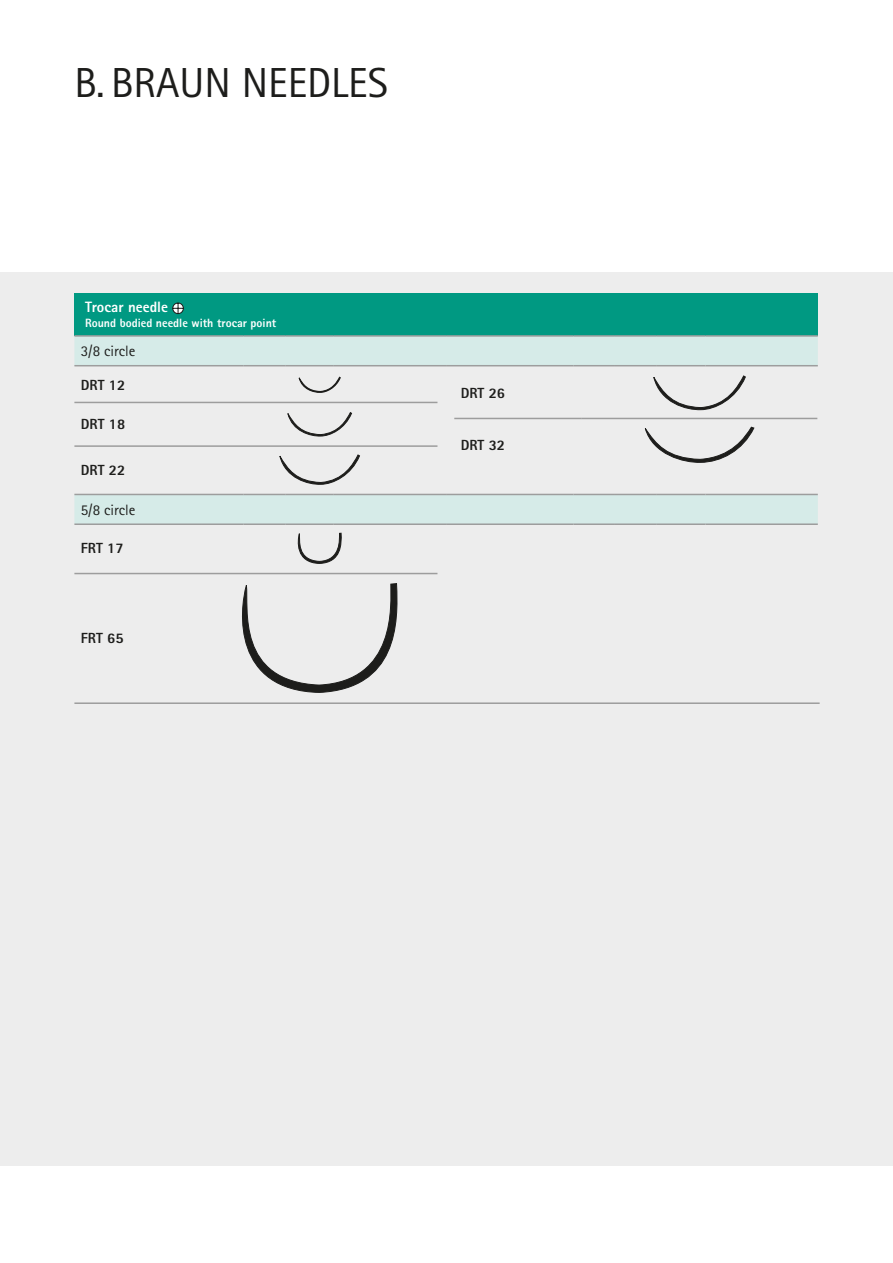
<style>
.page{position:relative;width:893px;height:1263px;background:#fff}
.page>*{position:absolute;margin:0;border:0;box-sizing:border-box;transform-origin:0 0}
.t1{font:42px "Rotis Sans Serif Pro";color:#1d1d1b}
.t2{font:15px "Rotis Sans Serif Pro";color:#1d1d1b}
.t3{font:800 15px "Rotis Sans Serif Pro";color:#fff}
.t4{font:800 14.7px "Rotis Sans Serif Pro";color:#1d1d1b}
.t5{font:800 12px "Rotis Sans Serif Pro";color:#fff}
</style>
<div class="page">
<div style="left:0;top:272px;width:893px;height:893px;background:#ededed"></div>
<hr style="left:202px;top:402px;width:235px;height:1px;background:#9d9d9d">
<hr style="left:74px;top:445px;width:128px;height:2px;background:#9d9d9d">
<hr style="left:202px;top:445px;width:235px;height:2px;background:#9d9d9d">
<hr style="left:74px;top:402px;width:128px;height:1px;background:#9d9d9d">
<svg style="left:298px;top:376px;width:43px;height:17px"></svg>
<svg style="left:287px;top:412px;width:65px;height:25px"></svg>
<svg style="left:279px;top:454px;width:81px;height:31px"></svg>
<hr style="left:582px;top:418px;width:235px;height:1px;background:#9d9d9d">
<hr style="left:454px;top:418px;width:128px;height:1px;background:#9d9d9d">
<svg style="left:653px;top:375px;width:93px;height:35px"></svg>
<svg style="left:644px;top:426px;width:110px;height:37px"></svg>
<div style="left:74px;top:495px;width:744px;height:28px;background:#d6ebe8"></div>
<hr style="left:74px;top:523px;width:128px;height:2px;background:#9d9d9d">
<hr style="left:202px;top:523px;width:41px;height:2px;background:#9d9d9d">
<hr style="left:243px;top:523px;width:42px;height:2px;background:#9d9d9d">
<hr style="left:285px;top:523px;width:49px;height:2px;background:#9d9d9d">
<hr style="left:334px;top:523px;width:112px;height:2px;background:#9d9d9d">
<hr style="left:446px;top:523px;width:128px;height:2px;background:#9d9d9d">
<hr style="left:574px;top:523px;width:41px;height:2px;background:#9d9d9d">
<hr style="left:615px;top:523px;width:42px;height:2px;background:#9d9d9d">
<hr style="left:657px;top:523px;width:48px;height:2px;background:#9d9d9d">
<hr style="left:705px;top:523px;width:113px;height:2px;background:#9d9d9d">
<hr style="left:74px;top:494px;width:128px;height:1px;background:#9d9d9d">
<hr style="left:202px;top:494px;width:41px;height:1px;background:#9d9d9d">
<hr style="left:243px;top:494px;width:42px;height:1px;background:#9d9d9d">
<hr style="left:285px;top:494px;width:49px;height:1px;background:#9d9d9d">
<hr style="left:334px;top:494px;width:112px;height:1px;background:#9d9d9d">
<hr style="left:446px;top:494px;width:128px;height:1px;background:#9d9d9d">
<hr style="left:574px;top:494px;width:41px;height:1px;background:#9d9d9d">
<hr style="left:615px;top:494px;width:42px;height:1px;background:#9d9d9d">
<hr style="left:657px;top:494px;width:48px;height:1px;background:#9d9d9d">
<hr style="left:705px;top:494px;width:113px;height:1px;background:#9d9d9d">
<div style="left:74px;top:293px;width:744px;height:43px;background:#009982"></div>
<div style="left:74px;top:337px;width:744px;height:28px;background:#d6ebe8"></div>
<hr style="left:74px;top:365px;width:128px;height:1px;background:#9d9d9d">
<hr style="left:202px;top:365px;width:41px;height:1px;background:#9d9d9d">
<hr style="left:243px;top:365px;width:42px;height:1px;background:#9d9d9d">
<hr style="left:285px;top:365px;width:49px;height:1px;background:#9d9d9d">
<hr style="left:334px;top:365px;width:112px;height:1px;background:#9d9d9d">
<hr style="left:446px;top:365px;width:128px;height:1px;background:#9d9d9d">
<hr style="left:574px;top:365px;width:41px;height:1px;background:#9d9d9d">
<hr style="left:615px;top:365px;width:42px;height:1px;background:#9d9d9d">
<hr style="left:657px;top:365px;width:48px;height:1px;background:#9d9d9d">
<hr style="left:705px;top:365px;width:113px;height:1px;background:#9d9d9d">
<hr style="left:74px;top:335px;width:128px;height:2px;background:#9d9d9d">
<hr style="left:202px;top:335px;width:41px;height:2px;background:#9d9d9d">
<hr style="left:243px;top:335px;width:42px;height:2px;background:#9d9d9d">
<hr style="left:285px;top:335px;width:49px;height:2px;background:#9d9d9d">
<hr style="left:334px;top:335px;width:112px;height:2px;background:#9d9d9d">
<hr style="left:446px;top:335px;width:128px;height:2px;background:#9d9d9d">
<hr style="left:574px;top:335px;width:41px;height:2px;background:#9d9d9d">
<hr style="left:615px;top:335px;width:42px;height:2px;background:#9d9d9d">
<hr style="left:657px;top:335px;width:48px;height:2px;background:#9d9d9d">
<hr style="left:705px;top:335px;width:113px;height:2px;background:#9d9d9d">
<svg style="left:172px;top:303px;width:12px;height:11px"></svg>
<hr style="left:74px;top:702px;width:746px;height:2px;background:#9d9d9d">
<hr style="left:74px;top:573px;width:128px;height:1px;background:#9d9d9d">
<hr style="left:202px;top:573px;width:235px;height:1px;background:#9d9d9d">
<svg style="left:297px;top:532px;width:45px;height:32px"></svg>
<svg style="left:242px;top:583px;width:156px;height:110px"></svg>
<h1 class="t1" style="left:74px;top:58px;width:315px">B. BRAUN NEEDLES</h1>
<p class="t3" style="left:85px;top:298px;width:85px">Trocar needle</p>
<p class="t5" style="left:85px;top:316px;width:193px">Round bodied needle with trocar point</p>
<p class="t2" style="left:81px;top:342px;width:56px">3/8 circle</p>
<p class="t4" style="left:81px;top:375px;width:46px">DRT 12</p>
<p class="t4" style="left:81px;top:415px;width:46px">DRT 18</p>
<p class="t4" style="left:81px;top:460px;width:46px">DRT 22</p>
<p class="t2" style="left:81px;top:501px;width:56px">5/8 circle</p>
<p class="t4" style="left:81px;top:539px;width:44px">FRT 17</p>
<p class="t4" style="left:81px;top:629px;width:44px">FRT 65</p>
<p class="t4" style="left:461px;top:383px;width:46px">DRT 26</p>
<p class="t4" style="left:461px;top:435px;width:46px">DRT 32</p>
</div>
